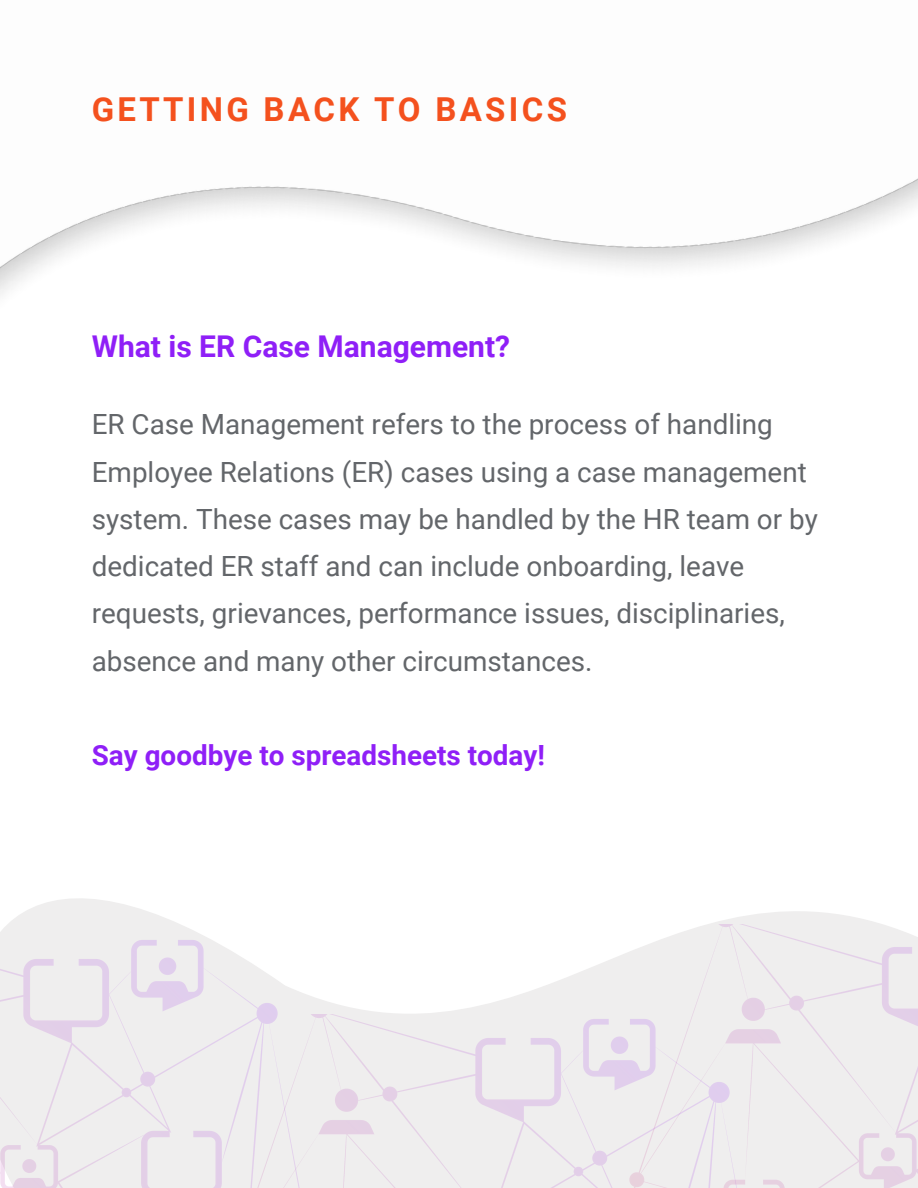
<style>
.page{position:relative;width:918px;height:1188px;background:#fff}
.page>*{position:absolute;margin:0;border:0;box-sizing:border-box;transform-origin:0 0}
.t1{font:700 33px "Roboto";letter-spacing:.1em;color:#f4511e}
.t2{font:700 30px "Roboto";color:#8f1ff7}
.t3{font:27.9px/47.2px "Roboto";color:#63666a}
.t4{font:700 27.9px "Roboto";color:#8f1ff7}
</style>
<div class="page">
<img style="left:0;top:178px;width:918px;height:117px">
<svg style="left:0;top:898px;width:880px;height:117px"></svg>
<img style="left:0;top:936px;width:385px;height:252px">
<img style="left:186px;top:1015px;width:406px;height:173px">
<img style="left:592px;top:924px;width:326px;height:264px">
<p class="t1" style="left:92px;top:91px;width:477px">GETTING BACK TO BASICS</p>
<p class="t2" style="left:92px;top:329px;width:420px">What is ER Case Management?</p>
<p class="t3" style="left:92px;top:401px;width:728px">ER Case Management refers to the process of handling Employee Relations (ER) cases using a case management system. These cases may be handled by the HR team or by dedicated ER staff and can include onboarding, leave requests, grievances, performance issues, disciplinaries, absence and many other circumstances.</p>
<p class="t4" style="left:92px;top:739px;width:455px">Say goodbye to spreadsheets today!</p>
</div>
